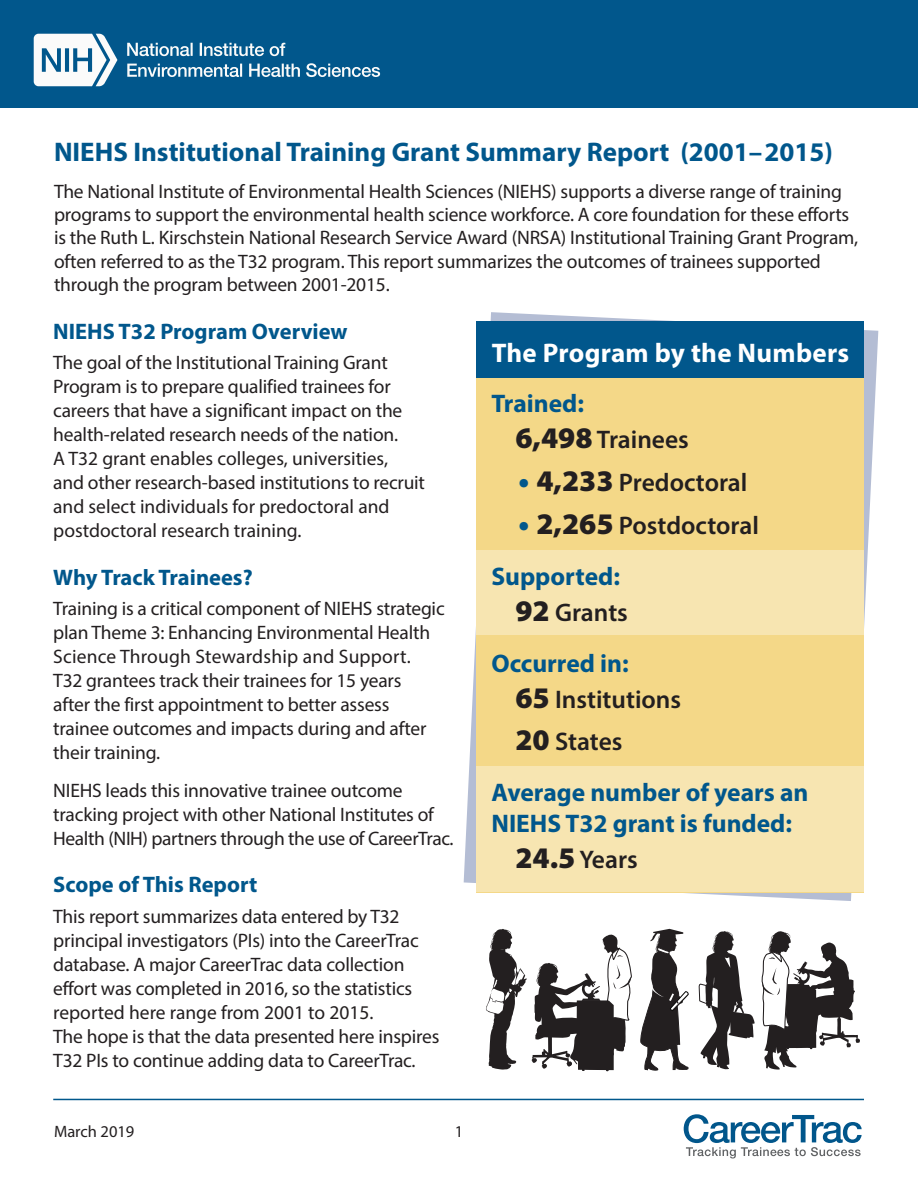
<style>
.page{position:relative;width:918px;height:1188px;background:#fff}
.page>*{position:absolute;margin:0;border:0;box-sizing:border-box;transform-origin:0 0}
.t1{font:700 27px "Myriad Pro";color:#01578c}
.t2{font:700 27px "Myriad Pro";letter-spacing:.01em;color:#fff}
.Paragraph_Header{font:600 25.5px "Myriad Pro";color:#231f20}
.t3{font:700 25.5px/30.6px "Myriad Pro";color:#01578c}
.t4{font:700 22.5px "Myriad Pro";color:#01578c}
.Body_Text{font:19.5px/24px "Myriad Pro";letter-spacing:-.01em;color:#231f20}
.t5{font:16.5px "Myriad Pro";color:#231f20}
.s1{font-weight:900;font-size:30px}
.s2{font-weight:900;font-size:30px;color:#01578c}
</style>
<div class="page">
<div style="left:0;top:0;width:918px;height:108px;background:#01578c"></div>
<svg style="left:34px;top:34px;width:83px;height:52px"></svg>
<svg style="left:127px;top:63px;width:253px;height:14px"></svg>
<svg style="left:127px;top:43px;width:158px;height:13px"></svg>
<hr style="left:53px;top:1099px;width:811px;height:1px;background:#01578c">
<svg style="left:684px;top:1114px;width:178px;height:45px"></svg>
<svg style="left:464px;top:312px;width:414px;height:589px"></svg>
<div style="left:476px;top:378px;width:388px;height:514px;background:#f4d888"></div>
<div style="left:476px;top:322px;width:388px;height:56px;background:#01578c"></div>
<svg style="left:486px;top:929px;width:146px;height:142px"></svg>
<svg style="left:640px;top:929px;width:49px;height:141px"></svg>
<svg style="left:699px;top:931px;width:161px;height:139px"></svg>
<div style="left:476px;top:551px;width:388px;height:84px;background:#f7e5b1"></div>
<div style="left:476px;top:767px;width:388px;height:125px;background:#f7e5b1"></div>
<h1 class="t1" style="left:54px;top:134px;width:780px">NIEHS Institutional Training Grant Summary Report (2001–2015)</h1>
<p class="Body_Text" style="left:54px;top:179px;width:806px;line-height:23.4px">The National Institute of Environmental Health Sciences (NIEHS) supports a diverse range of training programs to support the environmental health science workforce. A core foundation for these efforts is the Ruth L. Kirschstein National Research Service Award (NRSA) Institutional Training Grant Program, often referred to as the T32 program. This report summarizes the outcomes of trainees supported through the program between 2001-2015.</p>
<h2 class="t4" style="left:53px;top:316px;width:296px">NIEHS T32 Program Overview</h2>
<p class="Body_Text" style="left:53px;top:351px;width:373px">The goal of the Institutional Training Grant Program is to prepare qualified trainees for careers that have a significant impact on the health-related research needs of the nation.<br>A T32 grant enables colleges, universities,<br>and other research-based institutions to recruit and select individuals for predoctoral and postdoctoral research training.</p>
<h2 class="t4" style="left:53px;top:562px;width:201px">Why Track Trainees?</h2>
<p class="Body_Text" style="left:53px;top:597px;width:393px">Training is a critical component of NIEHS strategic plan Theme 3: Enhancing Environmental Health Science Through Stewardship and Support.<br>T32 grantees track their trainees for 15 years<br>after the first appointment to better assess trainee outcomes and impacts during and after their training.</p>
<p class="Body_Text" style="left:53px;top:778px;width:402px">NIEHS leads this innovative trainee outcome tracking project with other National Institutes of<br>Health (NIH) partners through the use of CareerTrac.</p>
<h2 class="t4" style="left:53px;top:870px;width:206px">Scope of This Report</h2>
<p class="Body_Text" style="left:53px;top:904px;width:388px">This report summarizes data entered by T32 principal investigators (PIs) into the CareerTrac database. A major CareerTrac data collection effort was completed in 2016, so the statistics reported here range from 2001 to 2015.<br>The hope is that the data presented here inspires T32 PIs to continue adding data to CareerTrac.</p>
<h2 class="t2" style="left:492px;top:335px;width:359px">The Program by the Numbers</h2>
<h3 class="t3" style="left:491px;top:388px;width:94px">Trained:</h3>
<p class="Paragraph_Header" style="left:515px;top:424px;width:175px"><span class="s1">6,498</span> Trainees</p>
<p class="Paragraph_Header" style="left:518px;top:466px;width:231px"><span class="s2">•</span> <span class="s1">4,233</span> Predoctoral</p>
<p class="Paragraph_Header" style="left:518px;top:509px;width:242px"><span class="s2">•</span> <span class="s1">2,265</span> Postdoctoral</p>
<h3 class="t3" style="left:491px;top:560px;width:130px">Supported:</h3>
<p class="Paragraph_Header" style="left:515px;top:596px;width:114px"><span class="s1">92</span> Grants</p>
<h3 class="t3" style="left:491px;top:647px;width:139px">Occurred in:</h3>
<p class="Paragraph_Header" style="left:515px;top:683px;width:167px"><span class="s1">65</span> Institutions</p>
<p class="Paragraph_Header" style="left:515px;top:726px;width:109px"><span class="s1">20</span> States</p>
<h3 class="t3" style="left:491px;top:776px;width:319px">Average number of years an<br>NIEHS T32 grant is funded:</h3>
<p class="Paragraph_Header" style="left:515px;top:843px;width:124px"><span class="s1">24.5</span> Years</p>
<p class="t5" style="left:54px;top:1121px;width:82px">March 2019</p>
<p class="t5" style="left:455px;top:1121px;width:10px">1</p>
</div>
